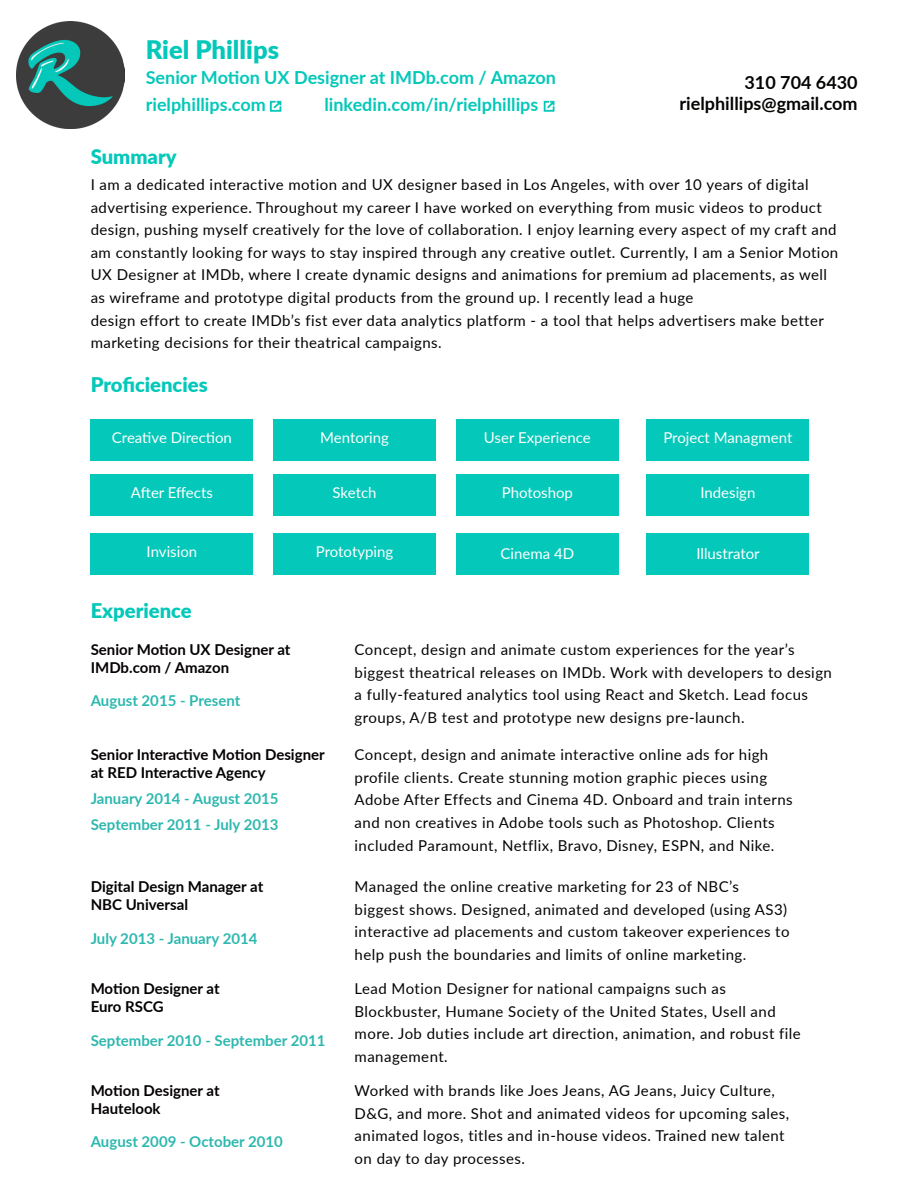
<style>
.page{position:relative;width:918px;height:1188px;background:#fff}
.page>*{position:absolute;margin:0;border:0;box-sizing:border-box;transform-origin:0 0}
.t1{font:900 25.5px "Lato";color:#04c8b9}
.t2{font:900 20.25px "Lato";color:#04c8b9}
.t3{font:700 18px "Lato";color:#04c8b9}
.t4{font:700 18px "Lato";color:#040503}
.t5{font:15px/22.5px "Lato";letter-spacing:.03em;color:#040503}
.t6{font:700 15px/18px "Lato";color:#040000}
.t7{font:700 15px "Lato";color:#2db8af}
.t8{font:15px "Lato";color:#fff}
</style>
<div class="page">
<img style="left:16px;top:21px;width:108px;height:108px">
<div style="left:91px;top:419px;width:162px;height:41px;background:#04c8b9"></div>
<div style="left:273px;top:419px;width:163px;height:41px;background:#04c8b9"></div>
<div style="left:456px;top:419px;width:163px;height:41px;background:#04c8b9"></div>
<div style="left:647px;top:419px;width:162px;height:41px;background:#04c8b9"></div>
<div style="left:91px;top:474px;width:162px;height:41px;background:#04c8b9"></div>
<div style="left:273px;top:474px;width:163px;height:41px;background:#04c8b9"></div>
<div style="left:456px;top:474px;width:163px;height:41px;background:#04c8b9"></div>
<div style="left:647px;top:474px;width:162px;height:41px;background:#04c8b9"></div>
<div style="left:91px;top:534px;width:162px;height:41px;background:#04c8b9"></div>
<div style="left:273px;top:534px;width:163px;height:41px;background:#04c8b9"></div>
<div style="left:456px;top:534px;width:163px;height:41px;background:#04c8b9"></div>
<div style="left:647px;top:534px;width:162px;height:41px;background:#04c8b9"></div>
<img style="left:269px;top:100px;width:13px;height:12px">
<img style="left:543px;top:100px;width:12px;height:12px">
<p class="t1" style="left:146px;top:30px;width:135px">Riel Phillips</p>
<p class="t3" style="left:146px;top:64px;width:412px">Senior Motion UX Designer at IMDb.com / Amazon</p>
<p class="t3" style="left:146px;top:91px;width:122px">rielphillips.com</p>
<p class="t3" style="left:324px;top:91px;width:216px">linkedin.com/in/rielphillips</p>
<p class="t2" style="left:91px;top:141px;width:87px">Summary</p>
<p class="t4" style="left:745px;top:69px;width:115px">310 704 6430</p>
<p class="t4" style="left:680px;top:91px;width:180px">rielphillips@gmail.com</p>
<p class="t5" style="left:91px;top:173px;width:749px">I am a dedicated interactive motion and UX designer based in Los Angeles, with over 10 years of digital advertising experience. Throughout my career I have worked on everything from music videos to product design, pushing myself creatively for the love of collaboration. I enjoy learning every aspect of my craft and am constantly looking for ways to stay inspired through any creative outlet. Currently, I am a Senior Motion UX Designer at IMDb, where I create dynamic designs and animations for premium ad placements, as well as wireframe and prototype digital products from the ground up. I recently lead a huge</p>
<p class="t5" style="left:91px;top:308px;width:735px">design effort to create IMDb’s fist ever data analytics platform - a tool that helps advertisers make better</p>
<p class="t5" style="left:91px;top:331px;width:352px">marketing decisions for their theatrical campaigns.</p>
<p class="t2" style="left:91px;top:370px;width:119px">Proficiencies</p>
<p class="t8" style="left:112px;top:426px;width:122px">Creative Direction</p>
<p class="t8" style="left:320px;top:426px;width:70px">Mentoring</p>
<p class="t8" style="left:484px;top:426px;width:108px">User Experience</p>
<p class="t8" style="left:663px;top:426px;width:131px">Project Managment</p>
<p class="t8" style="left:131px;top:481px;width:83px">After Effects</p>
<p class="t8" style="left:333px;top:481px;width:45px">Sketch</p>
<p class="t8" style="left:502px;top:481px;width:73px">Photoshop</p>
<p class="t8" style="left:700px;top:481px;width:57px">Indesign</p>
<p class="t8" style="left:147px;top:541px;width:52px">Invision</p>
<p class="t8" style="left:316px;top:541px;width:79px">Prototyping</p>
<p class="t8" style="left:501px;top:542px;width:75px">Cinema 4D</p>
<p class="t8" style="left:696px;top:542px;width:65px">Illustrator</p>
<p class="t2" style="left:91px;top:596px;width:103px">Experience</p>
<p class="t6" style="left:91px;top:640px;width:201px">Senior Motion UX Designer at<br>IMDb.com / Amazon</p>
<p class="t7" style="left:91px;top:690px;width:151px">August 2015 - Present</p>
<p class="t6" style="left:91px;top:745px;width:236px">Senior Interactive Motion Designer</p>
<p class="t6" style="left:91px;top:763px;width:176px">at RED Interactive Agency</p>
<p class="t7" style="left:91px;top:788px;width:189px">January 2014 - August 2015</p>
<p class="t7" style="left:91px;top:814px;width:189px">September 2011 - July 2013</p>
<p class="t6" style="left:91px;top:877px;width:174px">Digital Design Manager at</p>
<p class="t6" style="left:91px;top:895px;width:99px">NBC Universal</p>
<p class="t7" style="left:91px;top:927px;width:168px">July 2013 - January 2014</p>
<p class="t6" style="left:91px;top:979px;width:130px">Motion Designer at</p>
<p class="t6" style="left:91px;top:997px;width:74px">Euro RSCG</p>
<p class="t7" style="left:91px;top:1029px;width:236px">September 2010 - September 2011</p>
<p class="t6" style="left:91px;top:1081px;width:130px">Motion Designer at</p>
<p class="t6" style="left:91px;top:1099px;width:71px">Hautelook</p>
<p class="t7" style="left:91px;top:1131px;width:194px">August 2009 - October 2010</p>
<p class="t5" style="left:355px;top:638px;width:441px">Concept, design and animate custom experiences for the year’s</p>
<p class="t5" style="left:355px;top:660px;width:479px">biggest theatrical releases on IMDb. Work with developers to design a fully-featured analytics tool using React and Sketch. Lead focus groups, A/B test and prototype new designs pre-launch.</p>
<p class="t5" style="left:355px;top:743px;width:440px">Concept, design and animate interactive online ads for high profile clients. Create stunning motion graphic pieces using Adobe After Effects and Cinema 4D. Onboard and train interns and non creatives in Adobe tools such as Photoshop. Clients included Paramount, Netflix, Bravo, Disney, ESPN, and Nike.</p>
<p class="t5" style="left:355px;top:875px;width:386px">Managed the online creative marketing for 23 of NBC’s</p>
<p class="t5" style="left:355px;top:898px;width:436px">biggest shows. Designed, animated and developed (using AS3) interactive ad placements and custom takeover experiences to help push the boundaries and limits of online marketing.</p>
<p class="t5" style="left:355px;top:977px;width:373px">Lead Motion Designer for national campaigns such as</p>
<p class="t5" style="left:355px;top:999px;width:448px">Blockbuster, Humane Society of the United States, Usell and more. Job duties include art direction, animation, and robust file management.</p>
<p class="t5" style="left:355px;top:1079px;width:436px">Worked with brands like Joes Jeans, AG Jeans, Juicy Culture, D&amp;G, and more. Shot and animated videos for upcoming sales, animated logos, titles and in-house videos. Trained new talent on day to day processes.</p>
</div>
